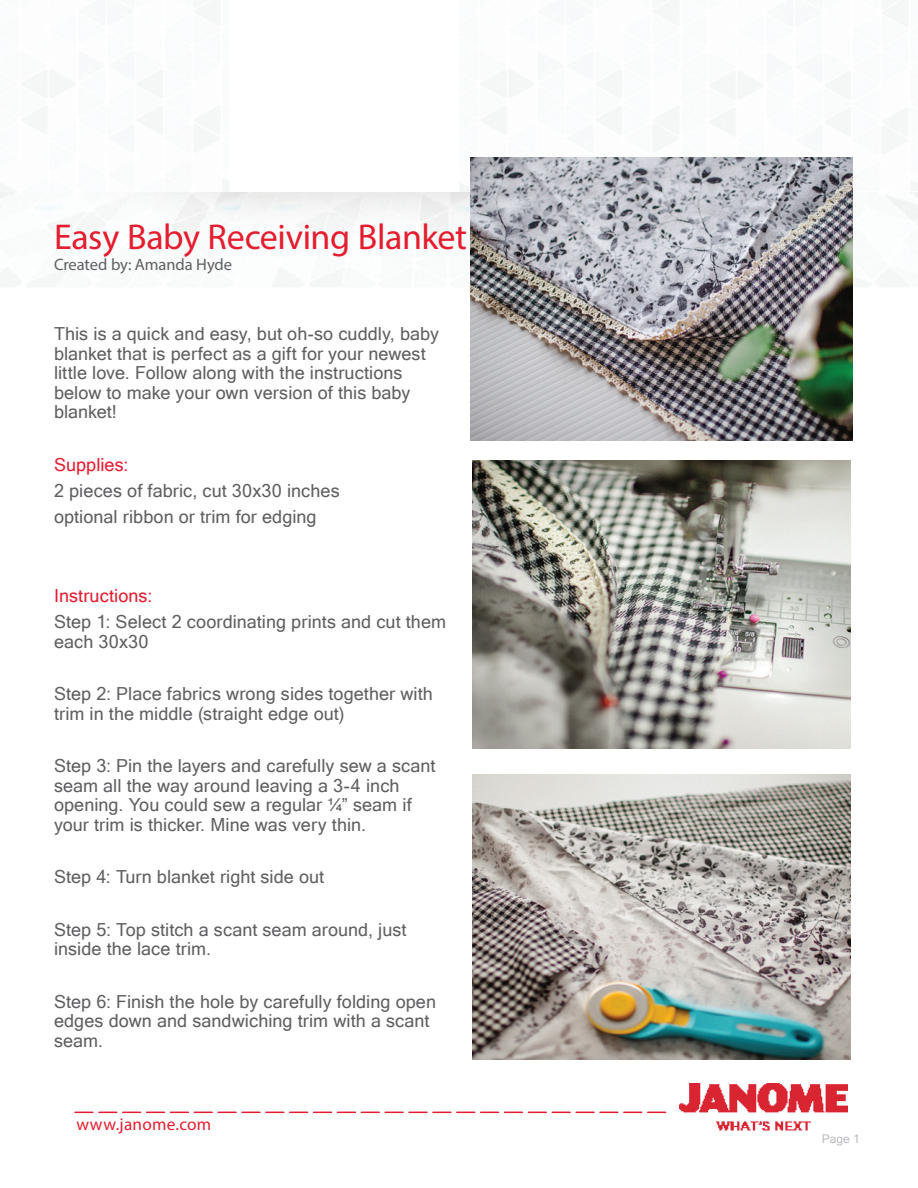
<style>
.page{position:relative;width:918px;height:1188px;background:#fff}
.page>*{position:absolute;margin:0;border:0;box-sizing:border-box;transform-origin:0 0}
.t1{font:36px "Myriad Pro";letter-spacing:-.01em;color:#e41d2f}
.t2{font:18px/19.5px "Microsoft Sans Serif";letter-spacing:.005em;color:#5f5f62}
.t3{font:18px "Microsoft Sans Serif";letter-spacing:.005em;color:#e61c30}
.t4{font:17.25px "Myriad Pro";letter-spacing:.015em;color:#e41d2f}
.t5{font:16.5px "Myriad Pro";letter-spacing:-.005em;color:#5f5f62}
.t6{font:12px "Microsoft Sans Serif";color:#babbbe}
</style>
<div class="page">
<img style="left:0;top:192px;width:918px;height:98px">
<img style="left:51px;top:192px;width:816px;height:66px">
<img style="left:680px;top:1084px;width:167px;height:47px">
<svg style="left:75px;top:1112px;width:591px;height:1px"></svg>
<img style="left:471px;top:157px;width:381px;height:283px">
<img style="left:472px;top:460px;width:378px;height:288px">
<img style="left:472px;top:774px;width:378px;height:285px">
<h1 class="t1" style="left:54px;top:215px;width:415px">Easy Baby Receiving Blanket</h1>
<p class="t5" style="left:54px;top:254px;width:180px">Created by: Amanda Hyde</p>
<p class="t2" style="left:54px;top:324px;width:387px">This is a quick and easy, but oh-so cuddly, baby blanket that is perfect as a gift for your newest little love. Follow along with the instructions below to make your own version of this baby blanket!</p>
<p class="t3" style="left:54px;top:453px;width:76px">Supplies:</p>
<p class="t2" style="left:54px;top:477px;width:287px;line-height:26.2px">2 pieces of fabric, cut 30x30 inches optional ribbon or trim for edging</p>
<p class="t3" style="left:54px;top:584px;width:100px">Instructions:</p>
<p class="t2" style="left:54px;top:611px;width:394px">Step 1: Select 2 coordinating prints and cut them each 30x30</p>
<p class="t2" style="left:54px;top:683px;width:380px">Step 2: Place fabrics wrong sides together with trim in the middle (straight edge out)</p>
<p class="t2" style="left:54px;top:755px;width:383px">Step 3: Pin the layers and carefully sew a scant seam all the way around leaving a 3-4 inch opening. You could sew a regular ¼” seam if your trim is thicker. Mine was very thin.</p>
<p class="t2" style="left:54px;top:866px;width:272px">Step 4: Turn blanket right side out</p>
<p class="t2" style="left:54px;top:919px;width:354px">Step 5: Top stitch a scant seam around, just inside the lace trim.</p>
<p class="t2" style="left:54px;top:991px;width:384px">Step 6: Finish the hole by carefully folding open edges down and sandwiching trim with a scant seam.</p>
<p class="t4" style="left:76px;top:1114px;width:136px">www.janome.com</p>
<p class="t6" style="left:822px;top:1131px;width:39px">Page 1</p>
</div>
